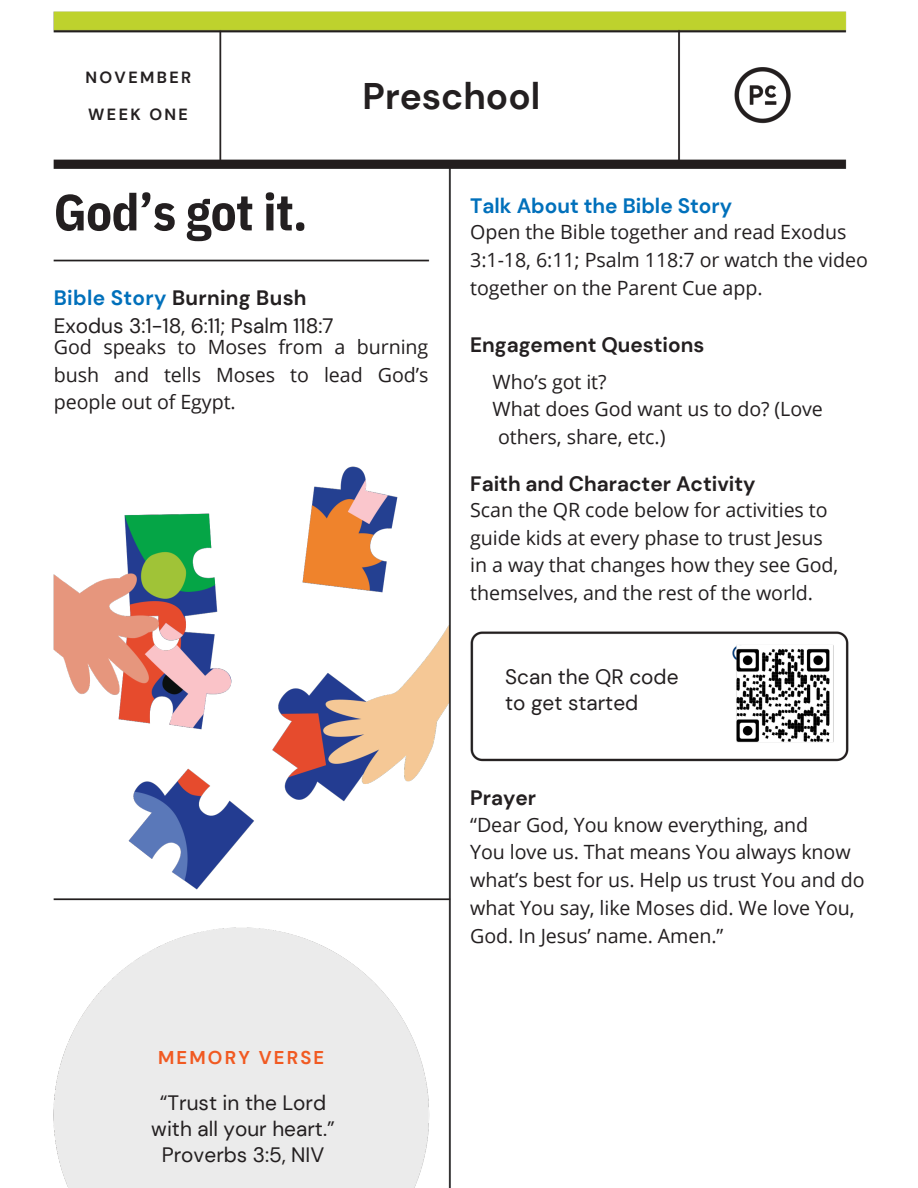
<style>
.page{position:relative;width:918px;height:1188px;background:#fff}
.page>*{position:absolute;margin:0;border:0;box-sizing:border-box;transform-origin:0 0}
.t1{font:700 50.85px "IBM Plex Sans Cond";letter-spacing:-.01em;color:#231f20}
.t2{font:700 37.05px "DM Sans";color:#231f20}
.t3{font:20.85px/26.1px "DM Sans";color:#231f20}
.t4{font:700 20.85px "DM Sans";color:#231f20}
.t5{font:700 20.85px "DM Sans";color:#0070bb}
.t6{font:19.65px/27.8px "Open Sans";letter-spacing:-.005em;color:#231f20}
.t7{font:700 18.45px "DM Sans";letter-spacing:.12em;color:#f15a22}
.t8{font:700 16.2px "DM Sans";letter-spacing:.145em;color:#231f20}
.s1{font-weight:700;color:#0070bb}
.s2{font-weight:700}
</style>
<div class="page">
<img style="left:53px;top:11px;width:796px;height:1177px">
<h6 class="t8" style="left:85px;top:67px;width:107px">NOVEMBER</h6>
<h6 class="t8" style="left:88px;top:104px;width:101px">WEEK ONE</h6>
<p class="t2" style="left:363px;top:73px;width:179px">Preschool</p>
<h6 class="t1" style="left:54px;top:178px;width:255px">God’s got it.</h6>
<p class="t3" style="left:54px;top:284px;width:281px;line-height:27.8px"><span class="s1">Bible Story</span> <span class="s2">Burning Bush<br></span>Exodus 3:1-18, 6:11; Psalm 118:7</p>
<p class="t6" style="left:54px;top:332px;width:376px;text-align:justify">God speaks to Moses from a burning bush and tells Moses to lead God’s people out of Egypt.</p>
<h4 class="t7" style="left:158px;top:1045px;width:168px">MEMORY VERSE</h4>
<h2 class="t3" style="left:151px;top:1089px;width:185px;text-align:center">“Trust in the Lord with all your heart.”<br>Proverbs 3:5, NIV</h2>
<p class="t5" style="left:470px;top:193px;width:264px">Talk About the Bible Story</p>
<p class="t6" style="left:470px;top:218px;width:399px">Open the Bible together and read Exodus<br>3:1-18, 6:11; Psalm 118:7 or watch the video together on the Parent Cue app.</p>
<p class="t4" style="left:470px;top:331px;width:236px">Engagement Questions</p>
<h3 class="t6" style="left:493px;top:367px;width:116px">Who’s got it?</h3>
<h6 class="t6" style="left:493px;top:395px;width:332px">What does God want us to do? (Love</h6>
<p class="t6" style="left:498px;top:423px;width:169px">others, share, etc.)</p>
<h6 class="t4" style="left:470px;top:470px;width:287px">Faith and Character Activity</h6>
<h6 class="t6" style="left:470px;top:495px;width:370px">Scan the QR code below for activities to guide kids at every phase to trust Jesus in a way that changes how they see God, themselves, and the rest of the world.</h6>
<h6 class="t3" style="left:505px;top:664px;width:175px">Scan the QR code to get started</h6>
<h1 class="t4" style="left:470px;top:785px;width:68px">Prayer</h1>
<h1 class="t6" style="left:470px;top:810px;width:396px">“Dear God, You know everything, and<br>You love us. That means You always know what’s best for us. Help us trust You and do what You say, like Moses did. We love You, God. In Jesus’ name. Amen.”</h1>
</div>
